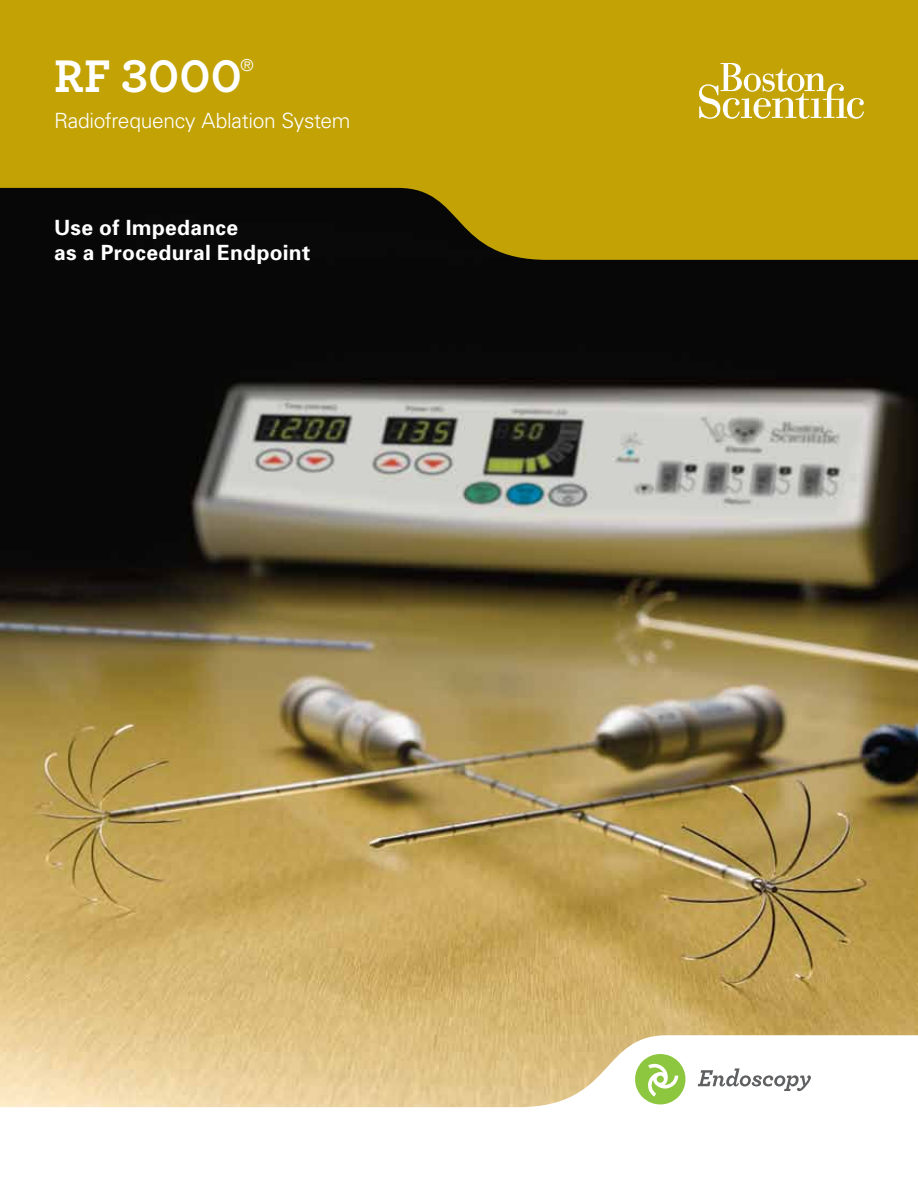
<style>
.page{position:relative;width:918px;height:1188px;background:#fff}
.page>*{position:absolute;margin:0;border:0;box-sizing:border-box;transform-origin:0 0}
.t1{font:48px "Archer Bold LF";letter-spacing:-.01em;color:#fff}
.t2{font:700 21px/25.5px "Univers";letter-spacing:.015em;color:#fff}
.t3{font:300 21px "Univers";letter-spacing:-.015em;color:#fff}
.t4{font:300 16.5px "Univers";color:#fff}
</style>
<div class="page">
<img style="left:0;top:260px;width:918px;height:775px">
<svg style="left:0;top:0;width:918px;height:260px;fill:#c2a204"></svg>
<svg style="left:0;top:1035px;width:918px;height:73px"></svg>
<svg style="left:698px;top:1068px;width:113px;height:23px"></svg>
<svg style="left:635px;top:1054px;width:53px;height:50px"></svg>
<svg style="left:699px;top:63px;width:165px;height:56px"></svg>
<h1 class="t1" style="left:54px;top:46px;width:190px">RF 3000</h1>
<p class="t4" style="left:241px;top:56px;width:15px">®</p>
<p class="t3" style="left:54px;top:108px;width:298px">Radiofrequency Ablation System</p>
<p class="t2" style="left:54px;top:215px;width:258px">Use of Impedance<br>as a Procedural Endpoint</p>
</div>
